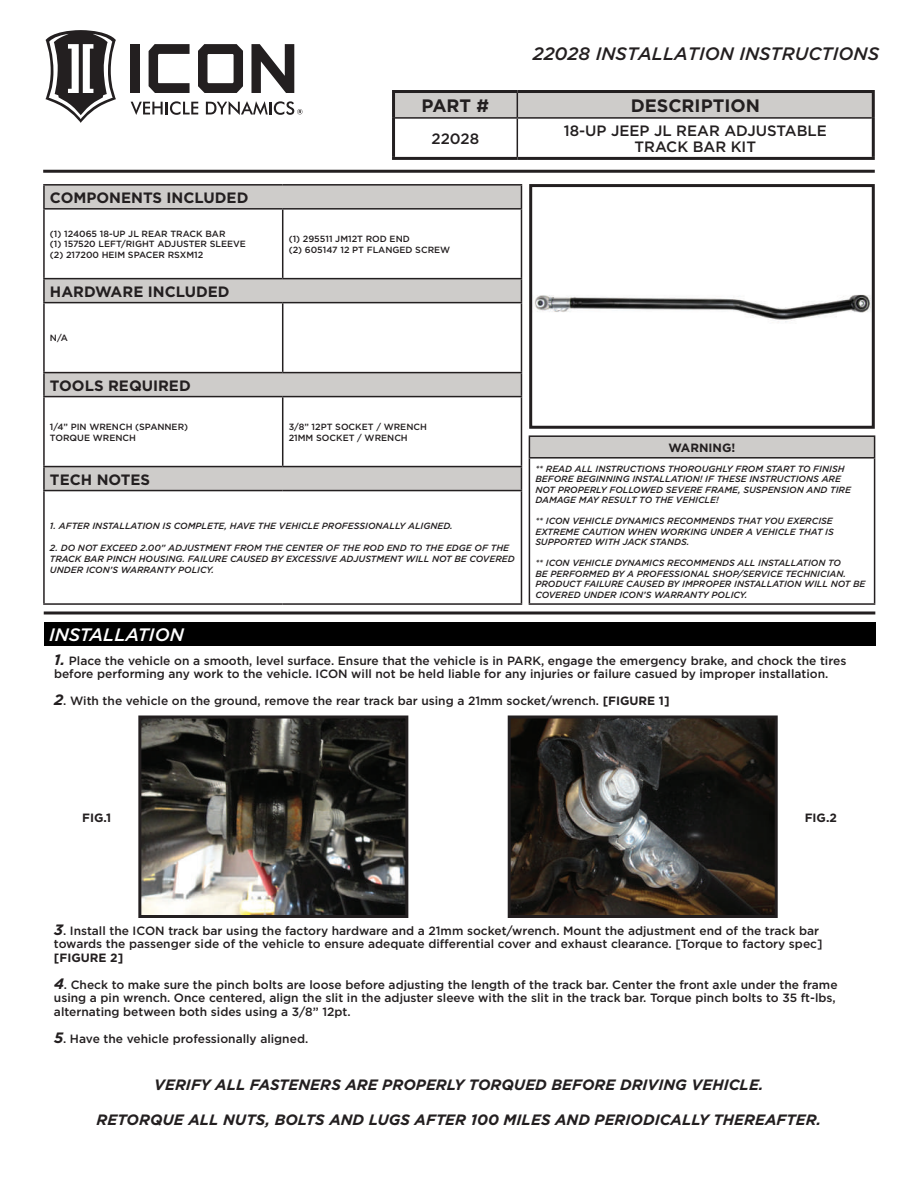
<style>
.page{position:relative;width:918px;height:1188px;background:#fff}
.page>*{position:absolute;margin:0;border:0;box-sizing:border-box;transform-origin:0 0}
.t1{font:italic 500 18px "Gotham";color:#231f20}
.t2{font:700 18px "Gotham";color:#231f20}
.t3{font:italic 500 18px "Gotham";color:#fff}
.t4{font:italic 700 15px "Gotham";color:#231f20}
.t5{font:700 15px "Gotham";color:#231f20}
.t6{font:500 15px/16.5px "Gotham";color:#231f20;text-align:center}
.t7{font:500 12px/13.5px "Gotham";color:#231f20}
.t8{font:700 12px "Gotham";color:#231f20}
.t9{font:italic 500 9px/10.5px "Gotham";color:#231f20}
.t10{font:500 9px/10.8px "Gotham";color:#231f20}
.s1{font-weight:700;font-style:italic;font-size:15px}
.s2{font-weight:700}
</style>
<div class="page">
<hr style="left:43px;top:170px;width:832px;height:3px;background:#231f20">
<div style="left:395px;top:93px;width:477px;height:24px;background:#ceccca"></div>
<hr style="left:395px;top:117px;width:122px;height:2px;background:#231f20">
<hr style="left:517px;top:117px;width:355px;height:2px;background:#231f20">
<hr style="left:517px;top:119px;width:1px;height:38px;background:#231f20">
<hr style="left:392px;top:90px;width:125px;height:3px;background:#231f20">
<hr style="left:392px;top:93px;width:3px;height:25px;background:#231f20">
<hr style="left:517px;top:90px;width:358px;height:3px;background:#231f20">
<hr style="left:872px;top:93px;width:3px;height:25px;background:#231f20">
<hr style="left:392px;top:118px;width:3px;height:39px;background:#231f20">
<hr style="left:872px;top:118px;width:3px;height:39px;background:#231f20">
<hr style="left:392px;top:157px;width:125px;height:3px;background:#231f20">
<hr style="left:517px;top:157px;width:358px;height:3px;background:#231f20">
<div style="left:529px;top:436px;width:346px;height:22px;background:#ceccca"></div>
<hr style="left:529px;top:435px;width:346px;height:2px;background:#231f20">
<svg style="left:529px;top:437px;width:1px;height:20px"></svg>
<svg style="left:874px;top:437px;width:1px;height:20px"></svg>
<hr style="left:529px;top:457px;width:346px;height:2px;background:#231f20">
<hr style="left:529px;top:459px;width:1px;height:144px;background:#231f20">
<hr style="left:874px;top:459px;width:1px;height:144px;background:#231f20">
<hr style="left:529px;top:603px;width:346px;height:2px;background:#231f20">
<img style="left:534px;top:294px;width:337px;height:28px">
<div style="left:529px;top:184px;width:346px;height:245px;border:3px solid #231f20"></div>
<svg style="left:45px;top:186px;width:476px;height:304px"></svg>
<hr style="left:43px;top:184px;width:240px;height:2px;background:#231f20">
<hr style="left:43px;top:186px;width:2px;height:22px;background:#231f20">
<hr style="left:283px;top:184px;width:239px;height:2px;background:#231f20">
<svg style="left:521px;top:186px;width:1px;height:22px"></svg>
<hr style="left:43px;top:208px;width:240px;height:2px;background:#231f20">
<hr style="left:43px;top:210px;width:2px;height:68px;background:#231f20">
<hr style="left:283px;top:208px;width:239px;height:2px;background:#231f20">
<hr style="left:282px;top:210px;width:1px;height:68px;background:#231f20">
<hr style="left:521px;top:210px;width:1px;height:68px;background:#231f20">
<hr style="left:43px;top:278px;width:240px;height:1px;background:#231f20">
<hr style="left:43px;top:279px;width:2px;height:23px;background:#231f20">
<hr style="left:283px;top:278px;width:239px;height:1px;background:#231f20">
<svg style="left:521px;top:279px;width:1px;height:23px"></svg>
<hr style="left:43px;top:302px;width:240px;height:1px;background:#231f20">
<hr style="left:43px;top:303px;width:2px;height:69px;background:#231f20">
<hr style="left:283px;top:302px;width:239px;height:1px;background:#231f20">
<hr style="left:282px;top:303px;width:1px;height:69px;background:#231f20">
<hr style="left:521px;top:303px;width:1px;height:69px;background:#231f20">
<hr style="left:43px;top:372px;width:240px;height:1px;background:#231f20">
<hr style="left:43px;top:373px;width:2px;height:23px;background:#231f20">
<hr style="left:283px;top:372px;width:239px;height:1px;background:#231f20">
<svg style="left:521px;top:373px;width:1px;height:23px"></svg>
<hr style="left:43px;top:396px;width:240px;height:1px;background:#231f20">
<hr style="left:43px;top:397px;width:2px;height:69px;background:#231f20">
<hr style="left:283px;top:396px;width:239px;height:1px;background:#231f20">
<hr style="left:282px;top:397px;width:1px;height:69px;background:#231f20">
<hr style="left:521px;top:397px;width:1px;height:69px;background:#231f20">
<hr style="left:43px;top:466px;width:240px;height:1px;background:#231f20">
<hr style="left:43px;top:467px;width:2px;height:23px;background:#231f20">
<hr style="left:283px;top:466px;width:239px;height:1px;background:#231f20">
<svg style="left:521px;top:467px;width:1px;height:23px"></svg>
<hr style="left:43px;top:490px;width:240px;height:1px;background:#231f20">
<hr style="left:43px;top:491px;width:2px;height:112px;background:#231f20">
<hr style="left:283px;top:490px;width:239px;height:1px;background:#231f20">
<hr style="left:521px;top:491px;width:1px;height:112px;background:#231f20">
<hr style="left:43px;top:603px;width:240px;height:2px;background:#231f20">
<hr style="left:283px;top:603px;width:239px;height:2px;background:#231f20">
<hr style="left:44px;top:611px;width:831px;height:3px;background:#231f20">
<div style="left:44px;top:622px;width:831px;height:23px;background:#000"></div>
<img style="left:142px;top:720px;width:262px;height:194px">
<div style="left:138px;top:716px;width:270px;height:202px;border:3px solid #231f20"></div>
<img style="left:512px;top:720px;width:262px;height:194px">
<div style="left:508px;top:716px;width:270px;height:202px;border:3px solid #231f20"></div>
<div style="left:131px;top:44px;width:9px;height:49px;background:#231f20"></div>
<svg style="left:149px;top:44px;width:41px;height:49px"></svg>
<svg style="left:198px;top:44px;width:45px;height:49px"></svg>
<svg style="left:251px;top:44px;width:43px;height:49px"></svg>
<svg style="left:131px;top:101px;width:67px;height:14px"></svg>
<svg style="left:45px;top:30px;width:71px;height:93px"></svg>
<svg style="left:206px;top:101px;width:97px;height:14px"></svg>
<h1 class="t1" style="left:533px;top:42px;width:348px">22028 INSTALLATION INSTRUCTIONS</h1>
<h1 class="t2" style="left:422px;top:94px;width:69px">PART #</h1>
<h1 class="t2" style="left:631px;top:94px;width:131px">DESCRIPTION</h1>
<p class="t6" style="left:432px;top:130px;width:49px">22028</p>
<p class="t6" style="left:564px;top:122px;width:265px">18-UP JEEP JL REAR ADJUSTABLE<br>TRACK BAR KIT</p>
<p class="t5" style="left:50px;top:188px;width:200px">COMPONENTS INCLUDED</p>
<p class="t10" style="left:50px;top:228px;width:198px">(1) 124065 18-UP JL REAR TRACK BAR<br>(1) 157520 LEFT/RIGHT ADJUSTER SLEEVE (2) 217200 HEIM SPACER RSXM12</p>
<p class="t10" style="left:289px;top:233px;width:163px">(1) 295511 JM12T ROD END<br>(2) 605147 12 PT FLANGED SCREW</p>
<p class="t5" style="left:50px;top:281px;width:181px">HARDWARE INCLUDED</p>
<p class="t10" style="left:50px;top:333px;width:19px">N/A</p>
<p class="t5" style="left:50px;top:375px;width:142px">TOOLS REQUIRED</p>
<p class="t10" style="left:50px;top:421px;width:140px">1/4” PIN WRENCH (SPANNER)<br>TORQUE WRENCH</p>
<p class="t10" style="left:289px;top:421px;width:140px">3/8” 12PT SOCKET / WRENCH<br>21MM SOCKET / WRENCH</p>
<p class="t5" style="left:50px;top:469px;width:102px">TECH NOTES</p>
<p class="t9" style="left:50px;top:521px;width:404px">1. AFTER INSTALLATION IS COMPLETE, HAVE THE VEHICLE PROFESSIONALLY ALIGNED.</p>
<p class="t9" style="left:50px;top:542px;width:466px">2. DO NOT EXCEED 2.00” ADJUSTMENT FROM THE CENTER OF THE ROD END TO THE EDGE OF THE<br>TRACK BAR PINCH HOUSING. FAILURE CAUSED BY EXCESSIVE ADJUSTMENT WILL NOT BE COVERED<br>UNDER ICON’S WARRANTY POLICY.</p>
<h1 class="t3" style="left:49px;top:623px;width:136px">INSTALLATION</h1>
<p class="t8" style="left:669px;top:440px;width:68px">WARNING!</p>
<p class="t9" style="left:535px;top:463px;width:317px">** READ ALL INSTRUCTIONS THOROUGHLY FROM START TO FINISH BEFORE BEGINNING INSTALLATION! IF THESE INSTRUCTIONS ARE NOT PROPERLY FOLLOWED SEVERE FRAME, SUSPENSION AND TIRE DAMAGE MAY RESULT TO THE VEHICLE!</p>
<p class="t9" style="left:535px;top:515px;width:300px;text-align:justify">** ICON VEHICLE DYNAMICS RECOMMENDS THAT YOU EXERCISE EXTREME CAUTION WHEN WORKING UNDER A VEHICLE THAT IS SUPPORTED WITH JACK STANDS.</p>
<p class="t9" style="left:535px;top:557px;width:332px">** ICON VEHICLE DYNAMICS RECOMMENDS ALL INSTALLATION TO<br>BE PERFORMED BY A PROFESSIONAL SHOP/SERVICE TECHNICIAN.<br>PRODUCT FAILURE CAUSED BY IMPROPER INSTALLATION WILL NOT BE COVERED UNDER ICON’S WARRANTY POLICY.</p>
<p class="t7" style="left:54px;top:654px;width:794px"><span class="s1">1.</span> Place the vehicle on a smooth, level surface. Ensure that the vehicle is in PARK, engage the emergency brake, and chock the tires before performing any work to the vehicle. ICON will not be held liable for any injuries or failure casued by improper installation.</p>
<p class="t7" style="left:54px;top:694px;width:617px"><span class="s1">2</span>. With the vehicle on the ground, remove the rear track bar using a 21mm socket/wrench. <span class="s2">[FIGURE 1]</span></p>
<p class="t8" style="left:82px;top:809px;width:31px">FIG.1</p>
<p class="t8" style="left:805px;top:809px;width:34px">FIG.2</p>
<p class="t7" style="left:54px;top:924px;width:770px"><span class="s1">3</span>. Install the ICON track bar using the factory hardware and a 21mm socket/wrench. Mount the adjustment end of the track bar towards the passenger side of the vehicle to ensure adequate differential cover and exhaust clearance. [Torque to factory spec]</p>
<p class="t8" style="left:54px;top:950px;width:71px">[FIGURE 2]</p>
<p class="t7" style="left:54px;top:978px;width:785px"><span class="s1">4</span>. Check to make sure the pinch bolts are loose before adjusting the length of the track bar. Center the front axle under the frame using a pin wrench. Once centered, align the slit in the adjuster sleeve with the slit in the track bar. Torque pinch bolts to 35 ft-lbs, alternating between both sides using a 3/8” 12pt.</p>
<p class="t7" style="left:54px;top:1032px;width:256px"><span class="s1">5</span>. Have the vehicle professionally aligned.</p>
<p class="t4" style="left:154px;top:1075px;width:611px">VERIFY ALL FASTENERS ARE PROPERLY TORQUED BEFORE DRIVING VEHICLE.</p>
<p class="t4" style="left:97px;top:1110px;width:726px">RETORQUE ALL NUTS, BOLTS AND LUGS AFTER 100 MILES AND PERIODICALLY THEREAFTER.</p>
</div>
